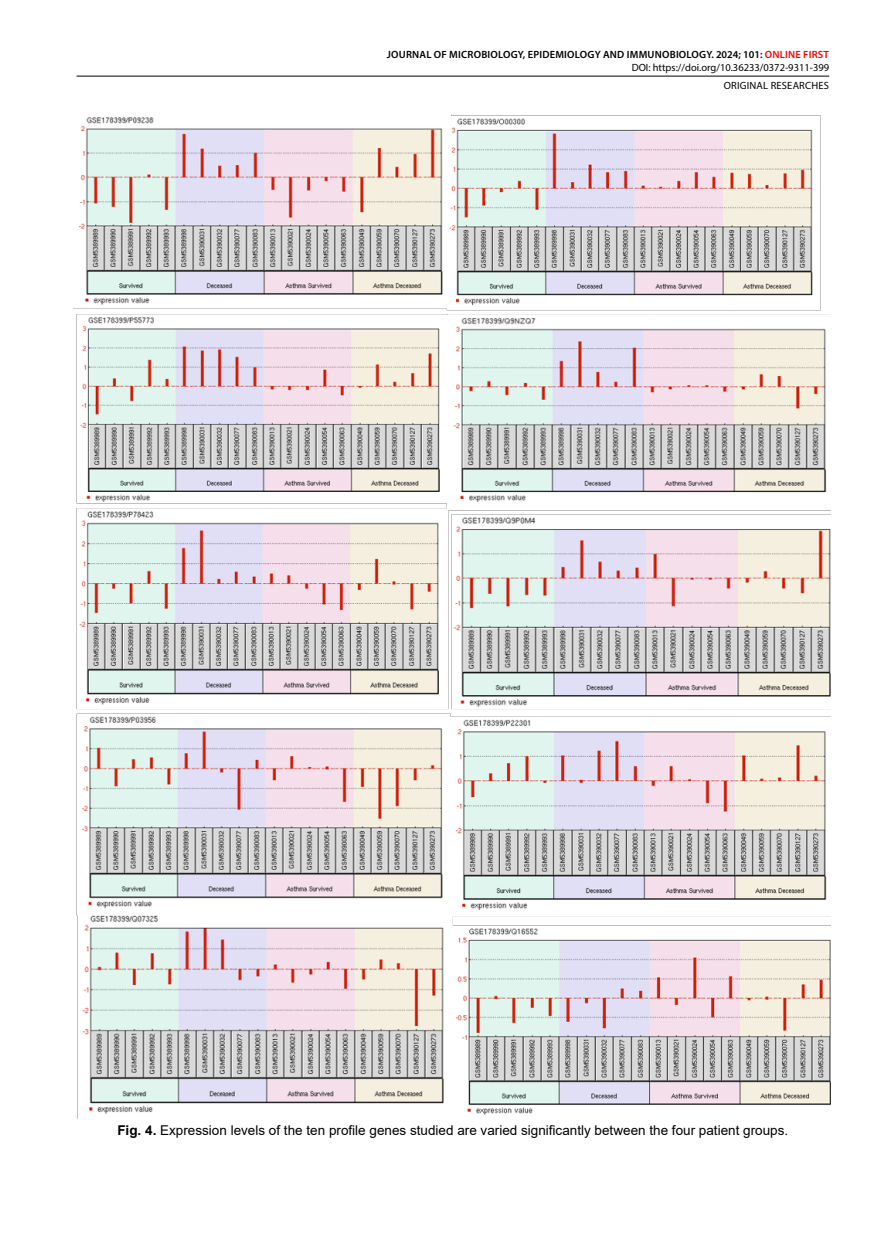
<style>
.page{position:relative;width:893px;height:1234px;background:#fff}
.page>*{position:absolute;margin:0;border:0;box-sizing:border-box;transform-origin:0 0}
.Подрисуночная{font:13.5px "Arial";color:#000}
.t1{font:600 10.5px/13.5px "Myriad Pro";letter-spacing:.02em;color:#000;text-align:right}
.t2{font:10.5px "Myriad Pro";letter-spacing:.02em;color:#000}
.s1{color:#f00}
.s2{font-weight:400}
.s3{font-weight:700}
</style>
<div class="page">
<hr style="left:77px;top:76px;width:752px;height:1px;background:#000">
<img style="left:73px;top:115px;width:757px;height:1002px">
<p class="t1" style="left:387px;top:47px;width:444px">JOURNAL OF MICROBIOLOGY, EPIDEMIOLOGY AND IMMUNOBIOLOGY. 2024; 101: <span class="s1">ONLINE FIRST<br></span><span class="s2">DOI: https://doi.org/10.36233/0372-9311-399</span></p>
<p class="t2" style="left:724px;top:79px;width:107px">ORIGINAL RESEARCHES</p>
<p class="Подрисуночная" style="left:117px;top:1120px;width:672px"><span class="s3">Fig. 4.</span> Expression levels of the ten profile genes studied are varied significantly between the four patient groups.</p>
</div>
